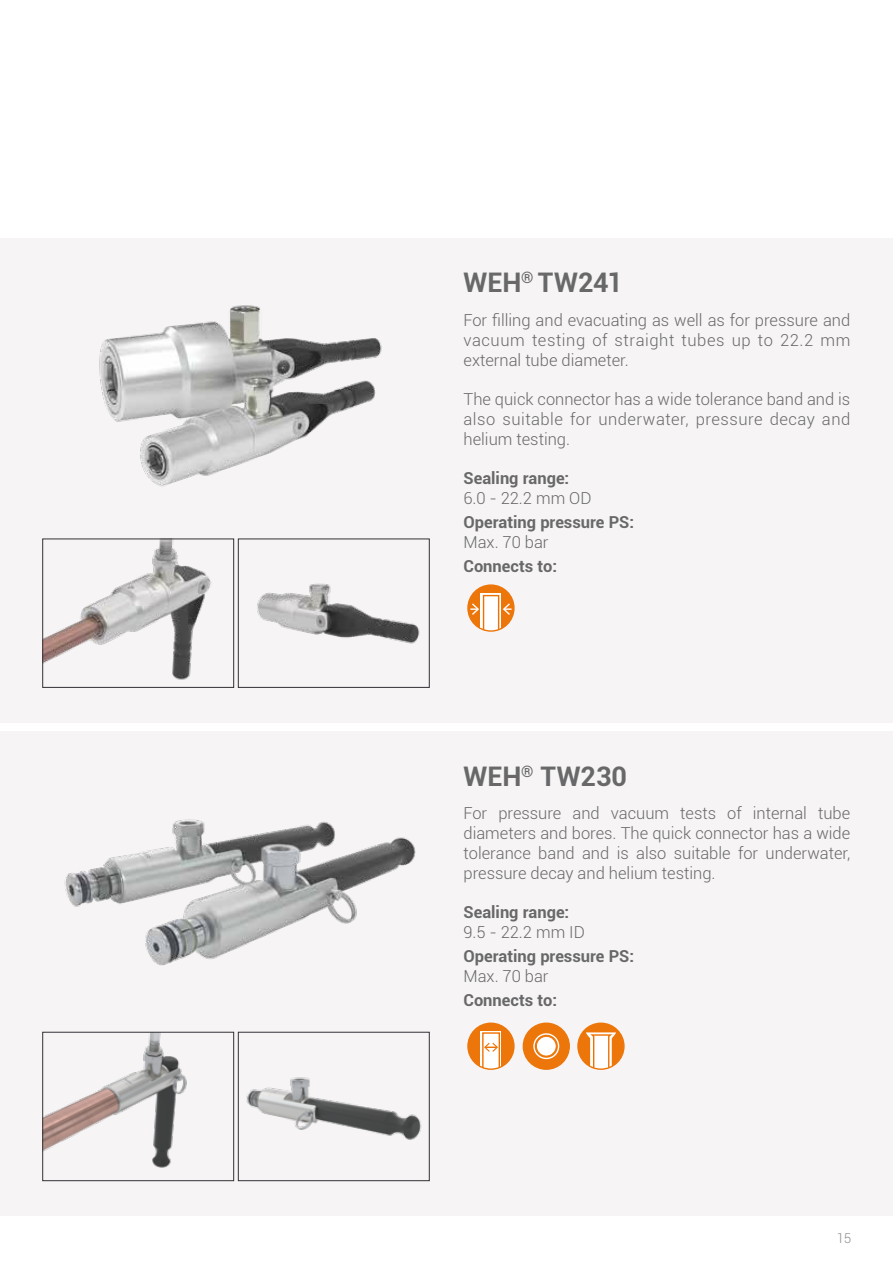
<style>
.page{position:relative;width:893px;height:1263px;background:#fff}
.page>*{position:absolute;margin:0;border:0;box-sizing:border-box;transform-origin:0 0}
.t1{font:700 27px "Roboto";color:#68686a}
.t2{font:300 16.5px/19.8px "Roboto";color:#68686a;text-align:justify}
.t3{font:700 16.5px "Roboto";color:#68686a}
.t4{font:300 13.5px "Roboto";color:#68686a}
</style>
<div class="page">
<div style="left:0;top:731px;width:893px;height:485px;background:#f6f4f4"></div>
<div style="left:0;top:238px;width:893px;height:485px;background:#f6f4f4"></div>
<img style="left:45px;top:1034px;width:142px;height:134px">
<div style="left:43px;top:1032px;width:191px;height:149px;border:1px solid #323237"></div>
<img style="left:64px;top:819px;width:352px;height:147px">
<img style="left:246px;top:1077px;width:176px;height:63px">
<div style="left:238px;top:1032px;width:191px;height:149px;border:1px solid #323237"></div>
<img style="left:45px;top:541px;width:167px;height:139px">
<div style="left:43px;top:539px;width:191px;height:149px;border:1px solid #323237"></div>
<img style="left:99px;top:305px;width:283px;height:182px">
<img style="left:257px;top:583px;width:163px;height:61px">
<div style="left:238px;top:539px;width:191px;height:149px;border:1px solid #323237"></div>
<div style="left:468px;top:585px;width:46px;height:46px;background:#ed760a;border-radius:50%"></div>
<svg style="left:481px;top:593px;width:20px;height:2px"></svg>
<div style="left:467px;top:584px;width:48px;height:48px;border:1px solid #ed760a;border-radius:50%"></div>
<svg style="left:470px;top:595px;width:41px;height:36px"></svg>
<div style="left:468px;top:1023px;width:46px;height:46px;background:#ed760a;border-radius:50%"></div>
<div style="left:481px;top:1031px;width:20px;height:38px;background:#fff"></div>
<div style="left:467px;top:1022px;width:48px;height:48px;border:1px solid #ed760a;border-radius:50%"></div>
<svg style="left:482px;top:1032px;width:18px;height:37px"></svg>
<svg style="left:523px;top:1024px;width:46px;height:45px"></svg>
<div style="left:523px;top:1022px;width:47px;height:48px;border:1px solid #ed760a;border-radius:50%"></div>
<div style="left:578px;top:1023px;width:46px;height:46px;background:#ed760a;border-radius:50%"></div>
<svg style="left:586px;top:1032px;width:30px;height:37px"></svg>
<div style="left:577px;top:1022px;width:48px;height:48px;border:1px solid #ed760a;border-radius:50%"></div>
<h1 class="t1" style="left:463px;top:264px;width:161px">WEH<sup>®</sup> TW241</h1>
<p class="t2" style="left:463px;top:310px;width:388px">For filling and evacuating as well as for pressure and vacuum testing of straight tubes up to 22.2 mm external tube diameter.</p>
<p class="t2" style="left:463px;top:389px;width:388px">The quick connector has a wide tolerance band and is also suitable for underwater, pressure decay and helium testing.</p>
<p class="t3" style="left:463px;top:467px;width:107px">Sealing range:</p>
<p class="t2" style="left:463px;top:488px;width:130px">6.0 - 22.2 mm OD</p>
<p class="t3" style="left:463px;top:511px;width:172px">Operating pressure PS:</p>
<p class="t2" style="left:463px;top:532px;width:87px">Max. 70 bar</p>
<p class="t3" style="left:463px;top:554px;width:95px">Connects to:</p>
<h1 class="t1" style="left:463px;top:757px;width:165px">WEH<sup>®</sup> TW230</h1>
<p class="t2" style="left:463px;top:803px;width:388px">For pressure and vacuum tests of internal tube diameters and bores. The quick connector has a wide tolerance band and is also suitable for underwater, pressure decay and helium testing.</p>
<p class="t3" style="left:463px;top:901px;width:107px">Sealing range:</p>
<p class="t2" style="left:463px;top:922px;width:123px">9.5 - 22.2 mm ID</p>
<p class="t3" style="left:463px;top:944px;width:172px">Operating pressure PS:</p>
<p class="t2" style="left:463px;top:965px;width:87px">Max. 70 bar</p>
<p class="t3" style="left:463px;top:988px;width:95px">Connects to:</p>
<p class="t4" style="left:836px;top:1229px;width:16px">15</p>
</div>
